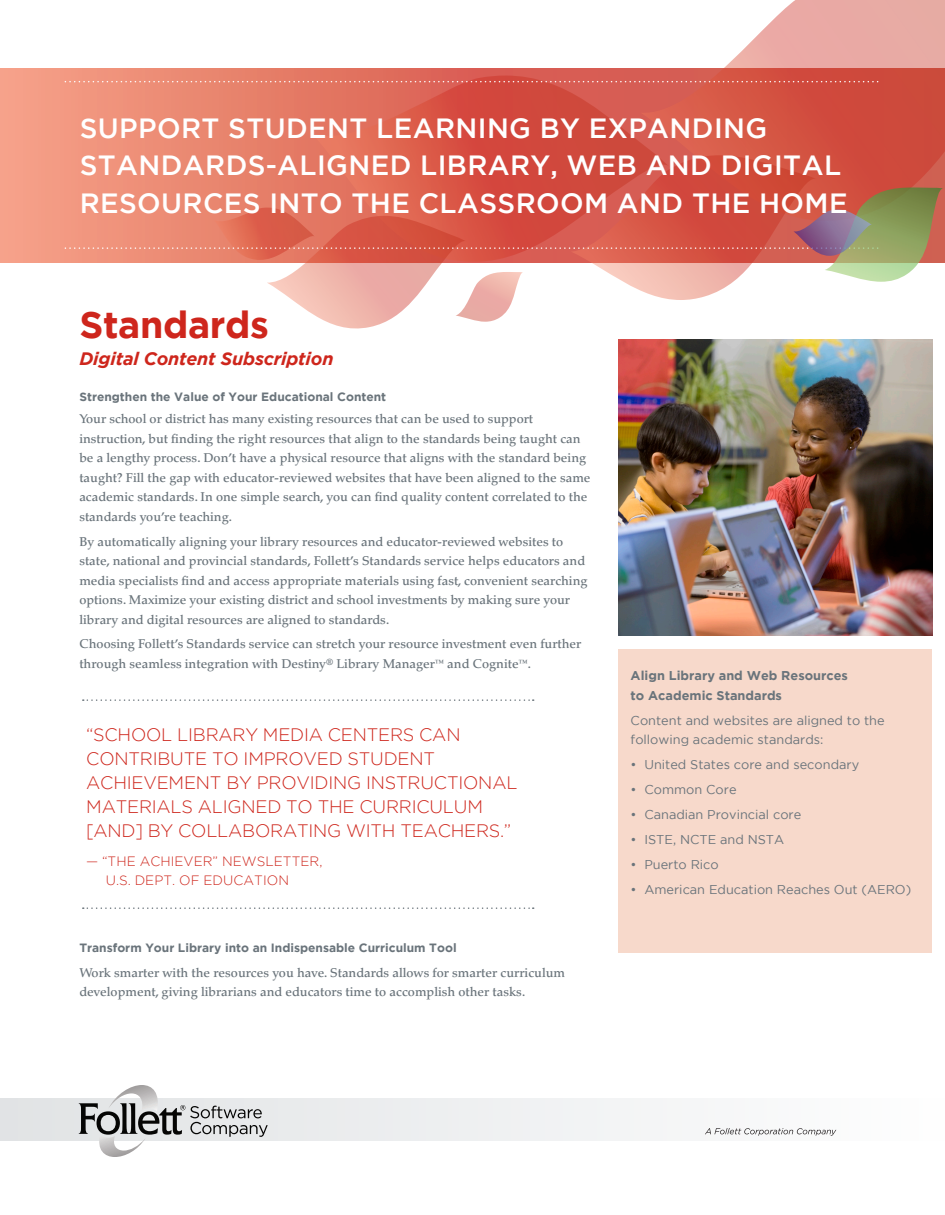
<style>
.page{position:relative;width:945px;height:1215px;background:#fff}
.page>*{position:absolute;margin:0;border:0;box-sizing:border-box;transform-origin:0 0}
.Cognite_Head{font:700 37.5px "Gotham";letter-spacing:-.01em;color:#ce261c}
.t1{font:500 27.75px/37.5px "Gotham";letter-spacing:.015em;color:#fff}
.Ad_Intruder_Text{font:300 18px/24px "Gotham";letter-spacing:-.01em;color:#ce261c}
.Cognite_Head-2{font:italic 700 18px "Gotham";letter-spacing:-.01em;color:#ce261c}
.Ad_Intruder_Text-2{font:300 13.5px/19.5px "Gotham";letter-spacing:.005em;color:#ce261c}
.SellSheet_Body{font:500 12.75px/19.5px "Palatino";color:#6a747b}
.SellSheet_Body-2{font:12.75px/19.5px "Gotham";color:#6a747b}
.SellSheet_Body-3{font:700 12.75px/19.5px "Gotham";color:#6a747b}
.SellSheet_Body-4{font:700 12px "Gotham";color:#6a747b}
.SellSheet_Subhead{font:700 12px "Gotham";color:#6a747b}
</style>
<div class="page">
<svg style="left:0;top:68px;width:945px;height:195px;background:#ec8d77"></svg>
<svg style="left:640px;top:0;width:305px;height:221px"></svg>
<svg style="left:312px;top:76px;width:358px;height:79px;background:#d8594b"></svg>
<svg style="left:65px;top:81px;width:815px;height:1px"></svg>
<svg style="left:65px;top:155px;width:879px;height:174px"></svg>
<svg style="left:0;top:1098px;width:837px;height:43px"></svg>
<svg style="left:705px;top:1128px;width:131px;height:8px"></svg>
<svg style="left:79px;top:1085px;width:189px;height:72px"></svg>
<div style="left:618px;top:650px;width:314px;height:303px;background:#f7d9cb"></div>
<svg style="left:83px;top:699px;width:451px;height:2px"></svg>
<svg style="left:83px;top:907px;width:451px;height:2px"></svg>
<img style="left:618px;top:340px;width:315px;height:296px">
<p class="t1" style="left:80px;top:108px;width:770px">SUPPORT STUDENT LEARNING BY EXPANDING<br>STANDARDS-ALIGNED LIBRARY, WEB AND DIGITAL<br>RESOURCES INTO THE CLASSROOM AND THE HOME</p>
<p class="Cognite_Head" style="left:80px;top:303px;width:191px">Standards</p>
<p class="Cognite_Head-2" style="left:80px;top:348px;width:256px">Digital Content Subscription</p>
<p class="SellSheet_Subhead" style="left:79px;top:389px;width:308px">Strengthen the Value of Your Educational Content</p>
<p class="SellSheet_Body" style="left:79px;top:409px;width:513px">Your school or district has many existing resources that can be used to support instruction, but finding the right resources that align to the standards being taught can be a lengthy process. Don’t have a physical resource that aligns with the standard being taught? Fill the gap with educator-reviewed websites that have been aligned to the same academic standards. In one simple search, you can find quality content correlated to the standards you’re teaching.</p>
<p class="SellSheet_Body" style="left:79px;top:532px;width:510px">By automatically aligning your library resources and educator-reviewed websites to state, national and provincial standards, Follett’s Standards service helps educators and media specialists find and access appropriate materials using fast, convenient searching options. Maximize your existing district and school investments by making sure your library and digital resources are aligned to standards.</p>
<p class="SellSheet_Body" style="left:79px;top:635px;width:504px">Choosing Follett’s Standards service can stretch your resource investment even further through seamless integration with Destiny<sup>®</sup> Library Manager<sup>™</sup> and Cognite<sup>™</sup>.</p>
<p class="Ad_Intruder_Text" style="left:86px;top:722px;width:433px">“SCHOOL LIBRARY MEDIA CENTERS CAN CONTRIBUTE TO IMPROVED STUDENT ACHIEVEMENT BY PROVIDING INSTRUCTIONAL MATERIALS ALIGNED TO THE CURRICULUM [AND] BY COLLABORATING WITH TEACHERS.”</p>
<p class="Ad_Intruder_Text-2" style="left:106px;top:851px;width:218px;text-indent:-20px">— “THE ACHIEVER” NEWSLETTER,<br>U.S. DEPT. OF EDUCATION</p>
<p class="SellSheet_Body-4" style="left:79px;top:941px;width:379px">Transform Your Library into an Indispensable Curriculum Tool</p>
<p class="SellSheet_Body" style="left:79px;top:963px;width:487px">Work smarter with the resources you have. Standards allows for smarter curriculum development, giving librarians and educators time to accomplish other tasks.</p>
<p class="SellSheet_Body-3" style="left:631px;top:666px;width:219px">Align Library and Web Resources to Academic Standards</p>
<p class="SellSheet_Body-2" style="left:631px;top:710px;width:256px">Content and websites are aligned to the following academic standards:</p>
<p class="SellSheet_Body-2" style="left:631px;top:755px;width:230px">• United States core and secondary</p>
<p class="SellSheet_Body-2" style="left:631px;top:780px;width:107px">• Common Core</p>
<p class="SellSheet_Body-2" style="left:631px;top:804px;width:172px">• Canadian Provincial core</p>
<p class="SellSheet_Body-2" style="left:631px;top:829px;width:155px">• ISTE, NCTE and NSTA</p>
<p class="SellSheet_Body-2" style="left:631px;top:854px;width:90px">• Puerto Rico</p>
<p class="SellSheet_Body-2" style="left:631px;top:879px;width:282px">• American Education Reaches Out (AERO)</p>
</div>
